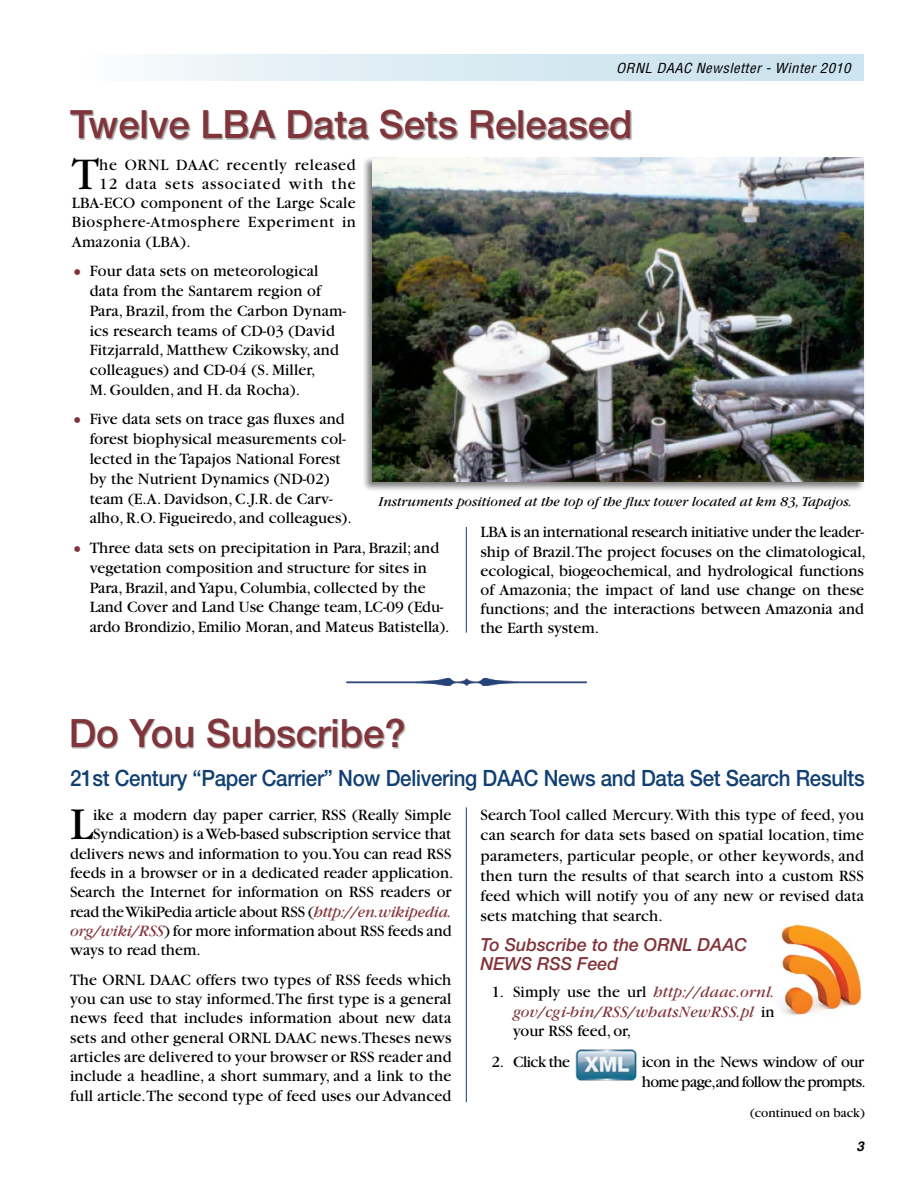
<style>
.page{position:relative;width:918px;height:1188px;background:#fff}
.page>*{position:absolute;margin:0;border:0;box-sizing:border-box;transform-origin:0 0}
.Body_text{font:47.55px "Garamond";color:#000}
.Body_text-2{font:47.25px "Garamond";color:#000}
.Main_Title1-bold{font:500 39px "Helvetica Neue";color:#81343a}
.Main_Title1-smaller{font:500 22.5px "Helvetica Neue";letter-spacing:-.015em;color:#103f71;scale:.91 1}
.Smaller_Title{font:italic 500 18px/19.5px "Helvetica Neue";color:#81343a}
.Body_text-3{font:16.5px/19.4px "Garamond";color:#000;text-align:justify}
.Bullet_list{font:16.5px/19.8px "Garamond";letter-spacing:.005em;color:#000}
.Body_text-4{font:italic 16.5px/19.5px "Garamond";letter-spacing:.015em;color:#81343a;text-align:justify}
.Body_text-5{font:16.5px "Garamond";letter-spacing:.04em;color:#000}
.Body_text-6{font:16.5px/19.5px "Garamond";letter-spacing:-.035em;color:#000}
.Body_text-7{font:16.5px "Garamond";letter-spacing:.02em;color:#000}
.Body_text-8{font:16.5px "Garamond";letter-spacing:.055em;color:#000}
.Body_text-9{font:16.5px "Garamond";letter-spacing:-.025em;color:#000}
.Caption_Sm{font:italic 14.25px "Garamond";color:#000}
.t1{font:italic condensed 13.5px "Helvetica";letter-spacing:.025em;color:#000;scale:1.1 1}
.Caption_Sm-2{font:13.5px "Garamond";color:#000}
.t2{font:italic 700 13.5px "Helvetica";color:#000}
.s1{font-size:22.5px;color:#81343a}
.s2{font-style:italic;color:#81343a}
.s3{font-style:normal;color:#000}
</style>
<div class="page">
<img style="left:781px;top:924px;width:81px;height:92px">
<img style="left:575px;top:1049px;width:62px;height:32px">
<img style="left:347px;top:678px;width:239px;height:7px">
<hr style="left:466px;top:807px;width:1px;height:295px;background:#103f71">
<hr style="left:466px;top:527px;width:1px;height:106px;background:#103f71">
<div style="left:81px;top:55px;width:783px;height:26px;background:linear-gradient(to right,#f5f9fb,#c5e0ec)"></div>
<div style="left:71px;top:110px;width:561px;height:31px;background:#000;opacity:.4"></div>
<div style="left:72px;top:719px;width:334px;height:30px;background:#000;opacity:.4"></div>
<div style="left:362px;top:155px;width:504px;height:337px;background:#000;opacity:.51"></div>
<img style="left:372px;top:157px;width:492px;height:325px">
<p class="t1" style="left:616px;top:60px;width:215px">ORNL DAAC Newsletter - Winter 2010</p>
<p class="Main_Title1-bold" style="left:70px;top:101px;width:564px">Twelve LBA Data Sets Released</p>
<p class="Body_text-2" style="left:72px;top:150px;width:29px">T</p>
<p class="Body_text-5" style="left:99px;top:156px;width:258px">he ORNL DAAC recently released</p>
<p class="Body_text-8" style="left:99px;top:175px;width:258px">12 data sets associated with the</p>
<p class="Body_text-7" style="left:72px;top:194px;width:286px">LBA-ECO component of the Large Scale</p>
<p class="Body_text-5" style="left:72px;top:214px;width:286px">Biosphere-Atmosphere Experiment in</p>
<p class="Body_text-7" style="left:72px;top:233px;width:120px">Amazonia (LBA).</p>
<p class="Bullet_list" style="left:90px;top:261px;width:258px;text-indent:-18px"><span class="s1">•</span> Four data sets on meteorological data from the Santarem region of Para, Brazil, from the Carbon Dynam&shy;ics research teams of CD-03 (David Fitzjarrald, Matthew Czikowsky, and colleagues) and CD-04 (S. Miller,<br>M. Goulden, and H. da Rocha).</p>
<p class="Bullet_list" style="left:90px;top:410px;width:264px;text-indent:-18px"><span class="s1">•</span> Five data sets on trace gas fluxes and forest biophysical measurements col&shy;lected in the Tapajos National Forest by the Nutrient Dynamics (ND-02) team (E.A. Davidson, C.J.R. de Carv&shy;alho, R.O. Figueiredo, and colleagues).</p>
<p class="Bullet_list" style="left:90px;top:538px;width:361px;text-indent:-18px"><span class="s1">•</span> Three data sets on precipitation in Para, Brazil; and vegetation composition and structure for sites in Para, Brazil, and Yapu, Columbia, collected by the Land Cover and Land Use Change team, LC-09 (Edu&shy;ardo Brondizio, Emilio Moran, and Mateus Batistella).</p>
<p class="Caption_Sm" style="left:379px;top:495px;width:475px">Instruments positioned at the top of the flux tower located at km 83, Tapajos.</p>
<p class="Body_text-3" style="left:481px;top:523px;width:387px;text-align:left">LBA is an international research initiative under the leader&shy;ship of Brazil.The project focuses on the climatological, ecological, biogeochemical, and hydrological functions of Amazonia; the impact of land use change on these functions; and the interactions between Amazonia and the Earth system.</p>
<p class="Main_Title1-bold" style="left:69px;top:710px;width:339px">Do You Subscribe?</p>
<p class="Main_Title1-smaller" style="left:70px;top:765px;width:875px">21st Century “Paper Carrier” Now Delivering DAAC News and Data Set Search Results</p>
<p class="Body_text" style="left:70px;top:800px;width:25px">L</p>
<p class="Body_text-3" style="left:93px;top:805px;width:360px">ike a modern day paper carrier, RSS (Really Simple</p>
<p class="Body_text-3" style="left:93px;top:825px;width:360px">Syndication) is a Web-based subscription service that</p>
<p class="Body_text-3" style="left:70px;top:844px;width:383px">delivers news and information to you.You can read RSS</p>
<p class="Body_text-3" style="left:70px;top:863px;width:385px">feeds in a browser or in a dedicated reader application.</p>
<p class="Body_text-3" style="left:70px;top:883px;width:383px">Search the Internet for information on RSS readers or</p>
<p class="Body_text-3" style="left:70px;top:902px;width:383px">read the WikiPedia article about RSS (<span class="s2">http://en.wikipedia.</span></p>
<p class="Body_text-3" style="left:70px;top:921px;width:383px"><span class="s2">org/wiki/RSS</span>) for more information about RSS feeds and</p>
<p class="Body_text-3" style="left:70px;top:941px;width:132px">ways to read them.</p>
<p class="Body_text-3" style="left:70px;top:970px;width:383px">The ORNL DAAC offers two types of RSS feeds which you can use to stay informed.The first type is a general news feed that includes information about new data sets and other general ORNL DAAC news.Theses news articles are delivered to your browser or RSS reader and include a headline, a short summary, and a link to the full article.The second type of feed uses our Advanced</p>
<p class="Body_text-3" style="left:481px;top:805px;width:385px;line-height:20.2px">Search Tool called Mercury. With this type of feed, you can search for data sets based on spatial location, time parameters, particular people, or other keywords, and then turn the results of that search into a custom RSS feed which will notify you of any new or revised data sets matching that search.</p>
<p class="Smaller_Title" style="left:481px;top:934px;width:268px">To Subscribe to the ORNL DAAC<br>NEWS RSS Feed</p>
<p class="Body_text-4" style="left:513px;top:982px;width:263px;text-indent:-22px"><span class="s3">1. Simply use the url</span> http://daac.ornl. gov/cgi-bin/RSS/whatsNewRSS.pl <span class="s3">in your RSS feed, or,</span></p>
<p class="Body_text-9" style="left:491px;top:1054px;width:80px">2. Click the</p>
<p class="Body_text-6" style="left:642px;top:1053px;width:225px">icon in the News window of our home page,and follow the prompts.</p>
<p class="Caption_Sm-2" style="left:750px;top:1106px;width:116px">(continued on back)</p>
<p class="t2" style="left:856px;top:1138px;width:9px">3</p>
</div>
